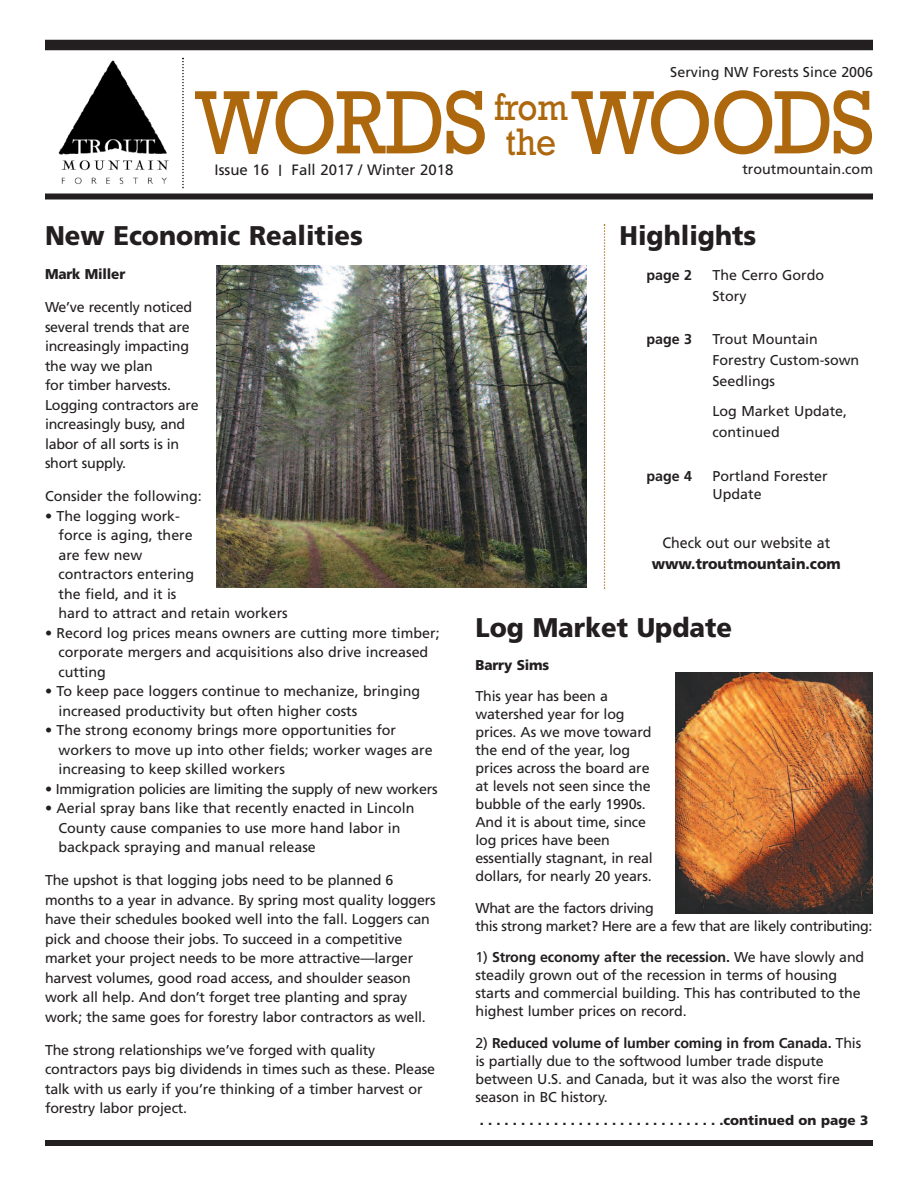
<style>
.page{position:relative;width:918px;height:1188px;background:#fff}
.page>*{position:absolute;margin:0;border:0;box-sizing:border-box;transform-origin:0 0}
.t1{font:91.5px "Rockwell";letter-spacing:-.035em;color:#ad670d;scale:.9 1}
.t2{font:39px/34.5px "Rockwell";color:#ad670d;scale:.9 1}
.t3{font:900 27px "Frutiger";color:#231f20;scale:.95 1}
.t4{font:15px "Frutiger";color:#231f20}
.t5{font:900 15px "Frutiger";color:#231f20;scale:.95 1}
.t6{font:15px "Frutiger";color:#231f20;scale:.95 1}
.t7{font:14.25px/19.5px "Frutiger";letter-spacing:-.01em;color:#231f20}
.t8{font:14.25px/18px "Frutiger";letter-spacing:-.03em;color:#231f20}
.t9{font:900 14.25px "Frutiger";letter-spacing:-.01em;color:#231f20;scale:.95 1}
.t10{font:700 14.25px "Frutiger";color:#231f20}
.t11{font:900 13.5px "Frutiger";color:#231f20}
.s1{font-weight:700}
</style>
<div class="page">
<div style="left:45px;top:40px;width:828px;height:10px;background:#231f20"></div>
<div style="left:45px;top:194px;width:828px;height:6px;background:#231f20"></div>
<img style="left:58px;top:60px;width:111px;height:125px">
<svg style="left:182px;top:58px;width:2px;height:130px"></svg>
<img style="left:216px;top:266px;width:370px;height:322px">
<div style="left:45px;top:1140px;width:828px;height:6px;background:#231f20"></div>
<svg style="left:604px;top:224px;width:1px;height:365px"></svg>
<img style="left:675px;top:672px;width:198px;height:242px">
<p class="t7" style="left:670px;top:63px;width:204px">Serving NW Forests Since 2006</p>
<h1 class="t1" style="left:195px;top:68px;width:757px">WORDS WOODS</h1>
<h2 class="t2" style="left:494px;top:89px;width:84px">from the</h2>
<p class="t4" style="left:214px;top:164px;width:240px">Issue 16 l Fall 2017 / Winter 2018</p>
<p class="t7" style="left:742px;top:161px;width:132px">troutmountain.com</p>
<h3 class="t3" style="left:45px;top:225px;width:336px">New Economic Realities</h3>
<p class="t9" style="left:45px;top:268px;width:86px">Mark Miller</p>
<p class="t7" style="left:45px;top:299px;width:155px">We’ve recently noticed several trends that are increasingly impacting the way we plan<br>for timber harvests.<br>Logging contractors are increasingly busy, and labor of all sorts is in short supply.</p>
<p class="t7" style="left:45px;top:488px;width:158px">Consider the following:</p>
<p class="t7" style="left:59px;top:507px;width:231px;text-indent:-14px">• The logging work-<br>force is aging, there<br>are few new<br>contractors entering<br>the field, and it is<br>hard to attract and retain workers</p>
<p class="t7" style="left:59px;top:624px;width:383px;text-indent:-14px">• Record log prices means owners are cutting more timber; corporate mergers and acquisitions also drive increased cutting</p>
<p class="t7" style="left:59px;top:683px;width:363px;text-indent:-14px">• To keep pace loggers continue to mechanize, bringing increased productivity but often higher costs</p>
<p class="t7" style="left:59px;top:722px;width:376px;text-indent:-14px">• The strong economy brings more opportunities for workers to move up into other fields; worker wages are increasing to keep skilled workers</p>
<p class="t7" style="left:45px;top:780px;width:394px">• Immigration policies are limiting the supply of new workers</p>
<p class="t7" style="left:59px;top:800px;width:357px;text-indent:-14px">• Aerial spray bans like that recently enacted in Lincoln<br>County cause companies to use more hand labor in backpack spraying and manual release</p>
<p class="t7" style="left:45px;top:872px;width:392px">The upshot is that logging jobs need to be planned 6 months to a year in advance. By spring most quality loggers have their schedules booked well into the fall. Loggers can pick and choose their jobs. To succeed in a competitive market your project needs to be more attractive—larger harvest volumes, good road access, and shoulder season work all help. And don’t forget tree planting and spray work; the same goes for forestry labor contractors as well.</p>
<p class="t7" style="left:45px;top:1041px;width:392px">The strong relationships we’ve forged with quality contractors pays big dividends in times such as these. Please talk with us early if you’re thinking of a timber harvest or forestry labor project.</p>
<h3 class="t3" style="left:620px;top:225px;width:146px">Highlights</h3>
<p class="t10" style="left:646px;top:269px;width:47px">page 2</p>
<p class="t7" style="left:712px;top:265px;width:113px;line-height:21px">The Cerro Gordo<br>Story</p>
<p class="t10" style="left:646px;top:334px;width:47px">page 3</p>
<p class="t7" style="left:712px;top:330px;width:148px;line-height:21px">Trout Mountain<br>Forestry Custom-sown<br>Seedlings</p>
<p class="t7" style="left:712px;top:402px;width:136px;line-height:21px">Log Market Update, continued</p>
<p class="t10" style="left:646px;top:470px;width:47px">page 4</p>
<p class="t7" style="left:712px;top:468px;width:117px;line-height:18px">Portland Forester<br>Update</p>
<p class="t6" style="left:662px;top:537px;width:178px">Check out our website at</p>
<p class="t5" style="left:652px;top:558px;width:200px">www.troutmountain.com</p>
<h3 class="t3" style="left:476px;top:616px;width:272px">Log Market Update</h3>
<p class="t9" style="left:476px;top:659px;width:79px">Barry Sims</p>
<p class="t7" style="left:476px;top:689px;width:179px;line-height:18px">This year has been a watershed year for log prices. As we move toward the end of the year, log prices across the board are at levels not seen since the bubble of the early 1990s.<br>And it is about time, since log prices have been essentially stagnant, in real dollars, for nearly 20 years.</p>
<p class="t8" style="left:476px;top:900px;width:398px">What are the factors driving<br>this strong market? Here are a few that are likely contributing:</p>
<p class="t7" style="left:476px;top:950px;width:390px;line-height:18px">1) <span class="s1">Strong economy after the recession.</span> We have slowly and steadily grown out of the recession in terms of housing starts and commercial building. This has contributed to the highest lumber prices on record.</p>
<p class="t7" style="left:475px;top:1035px;width:387px;line-height:18px">2) <span class="s1">Reduced volume of lumber coming in from Canada.</span> This is partially due to the softwood lumber trade dispute between U.S. and Canada, but it was also the worst fire season in BC history.</p>
<p class="t11" style="left:480px;top:1114px;width:390px">..............................continued on page 3</p>
</div>
